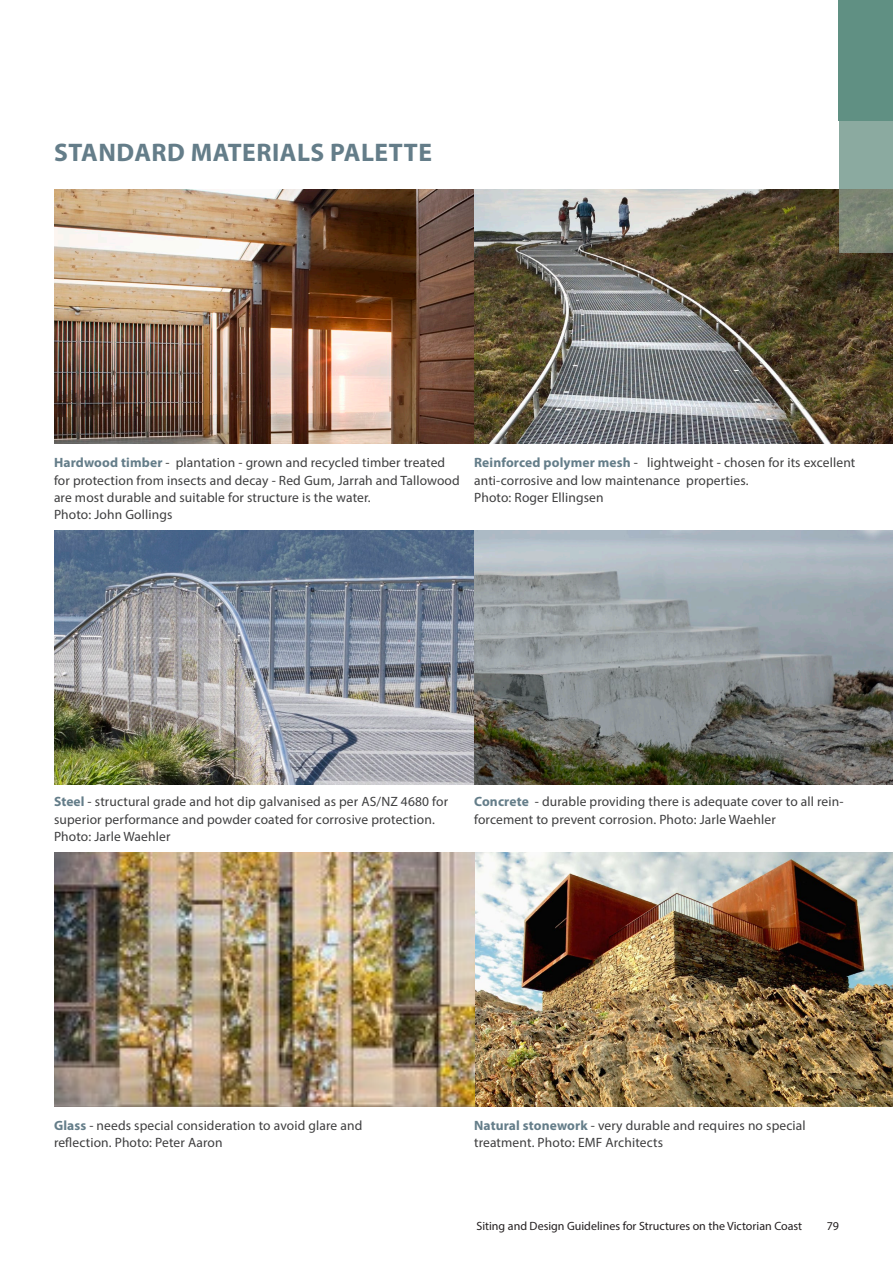
<style>
.page{position:relative;width:893px;height:1263px;background:#fff}
.page>*{position:absolute;margin:0;border:0;box-sizing:border-box;transform-origin:0 0}
.VicCoast_Heading{font:700 25.5px "Myriad Pro";letter-spacing:.02em;color:#647d89}
.Viccoast_Caption{font:13.5px/17.2px "Myriad Pro";letter-spacing:.01em;color:#3e3e3f}
.t1{font:12px "Myriad Pro";color:#231f20}
.s1{font-weight:700;color:#647d89}
</style>
<div class="page">
<img style="left:54px;top:190px;width:420px;height:254px">
<img style="left:474px;top:190px;width:419px;height:254px">
<img style="left:54px;top:530px;width:420px;height:254px">
<img style="left:54px;top:852px;width:839px;height:254px">
<img style="left:474px;top:530px;width:419px;height:254px">
<svg style="left:839px;top:189px;width:54px;height:64px;fill:#7d8675"></svg>
<div style="left:839px;top:0;width:54px;height:189px;background:#8baaa0"></div>
<div style="left:839px;top:0;width:54px;height:120px;background:#609083"></div>
<p class="VicCoast_Heading" style="left:54px;top:136px;width:379px">STANDARD MATERIALS PALETTE</p>
<p class="Viccoast_Caption" style="left:54px;top:454px;width:407px"><span class="s1">Hardwood timber</span> - plantation - grown and recycled timber treated for protection from insects and decay - Red Gum, Jarrah and Tallowood are most durable and suitable for structure is the water.<br>Photo: John Gollings</p>
<p class="Viccoast_Caption" style="left:474px;top:454px;width:383px"><span class="s1">Reinforced polymer mesh</span> - lightweight - chosen for its excellent anti-corrosive and low maintenance properties.<br>Photo: Roger Ellingsen</p>
<p class="Viccoast_Caption" style="left:54px;top:793px;width:396px"><span class="s1">Steel</span> - structural grade and hot dip galvanised as per AS/NZ 4680 for superior performance and powder coated for corrosive protection.<br>Photo: Jarle Waehler</p>
<p class="Viccoast_Caption" style="left:474px;top:793px;width:371px"><span class="s1">Concrete</span> - durable providing there is adequate cover to all rein&shy;forcement to prevent corrosion. Photo: Jarle Waehler</p>
<p class="Viccoast_Caption" style="left:54px;top:1116px;width:310px"><span class="s1">Glass</span> - needs special consideration to avoid glare and reflection. Photo: Peter Aaron</p>
<p class="Viccoast_Caption" style="left:474px;top:1116px;width:333px"><span class="s1">Natural stonework</span> - very durable and requires no special treatment. Photo: EMF Architects</p>
<p class="t1" style="left:476px;top:1218px;width:327px">Siting and Design Guidelines for Structures on the Victorian Coast</p>
<p class="t1" style="left:827px;top:1218px;width:14px">79</p>
</div>
